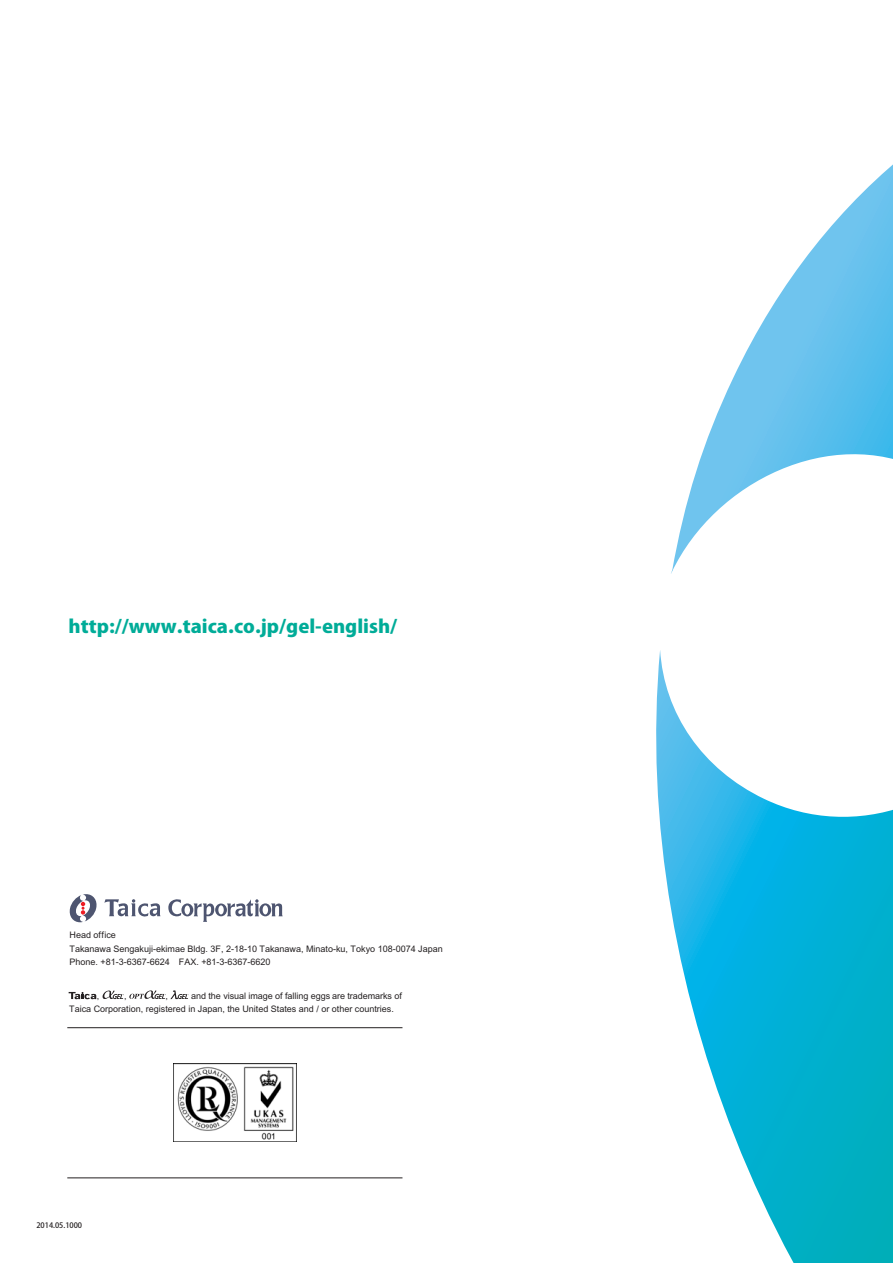
<style>
.page{position:relative;width:893px;height:1263px;background:#fff}
.page>*{position:absolute;margin:0;border:0;box-sizing:border-box;transform-origin:0 0}
.t1{font:18px "Koz Go Pro Heavy 90 pv RKSJ H";color:#00ac98;scale:1.1 1}
.t2{font:9px/13.5px "Arial";color:#231f20}
.t3{font:7.5px "Koz Go Pro Medium 90 pv RKSJ H";color:#231f20}
.s1{font-family:"Koz Go Pro Regular 90 pv RKSJ H"}
</style>
<div class="page">
<svg style="left:671px;top:164px;width:222px;height:410px"></svg>
<svg style="left:656px;top:650px;width:237px;height:613px"></svg>
<img style="left:173px;top:1064px;width:123px;height:77px">
<hr style="left:67px;top:1027px;width:335px;height:1px;background:#231f20">
<hr style="left:67px;top:1177px;width:335px;height:1px;background:#231f20">
<svg style="left:69px;top:992px;width:27px;height:7px"></svg>
<svg style="left:69px;top:894px;width:28px;height:28px"></svg>
<svg style="left:168px;top:899px;width:115px;height:23px"></svg>
<svg style="left:104px;top:899px;width:56px;height:17px"></svg>
<svg style="left:102px;top:990px;width:87px;height:10px"></svg>
<h1 class="t1" style="left:69px;top:619px;width:300px">http://www.taica.co.jp/gel-english/</h1>
<p class="t2" style="left:70px;top:929px;width:375px">Head office<br>Takanawa Sengakuji-ekimae Bldg. 3F, 2-18-10 Takanawa, Minato-ku, Tokyo 108-0074 Japan<br>Phone. +81-3-6367-6624 FAX. +81-3-6367-6620</p>
<p class="t2" style="left:97px;top:990px;width:31px">, <span class="s1">　</span> ,</p>
<p class="t2" style="left:69px;top:990px;width:334px;text-indent:96px">,<span class="s1">　　</span> and the visual image of falling eggs are trademarks of<br>Taica Corporation, registered in Japan, the United States and / or other countries.</p>
<p class="t3" style="left:36px;top:1222px;width:47px">2014.05.1000</p>
</div>
